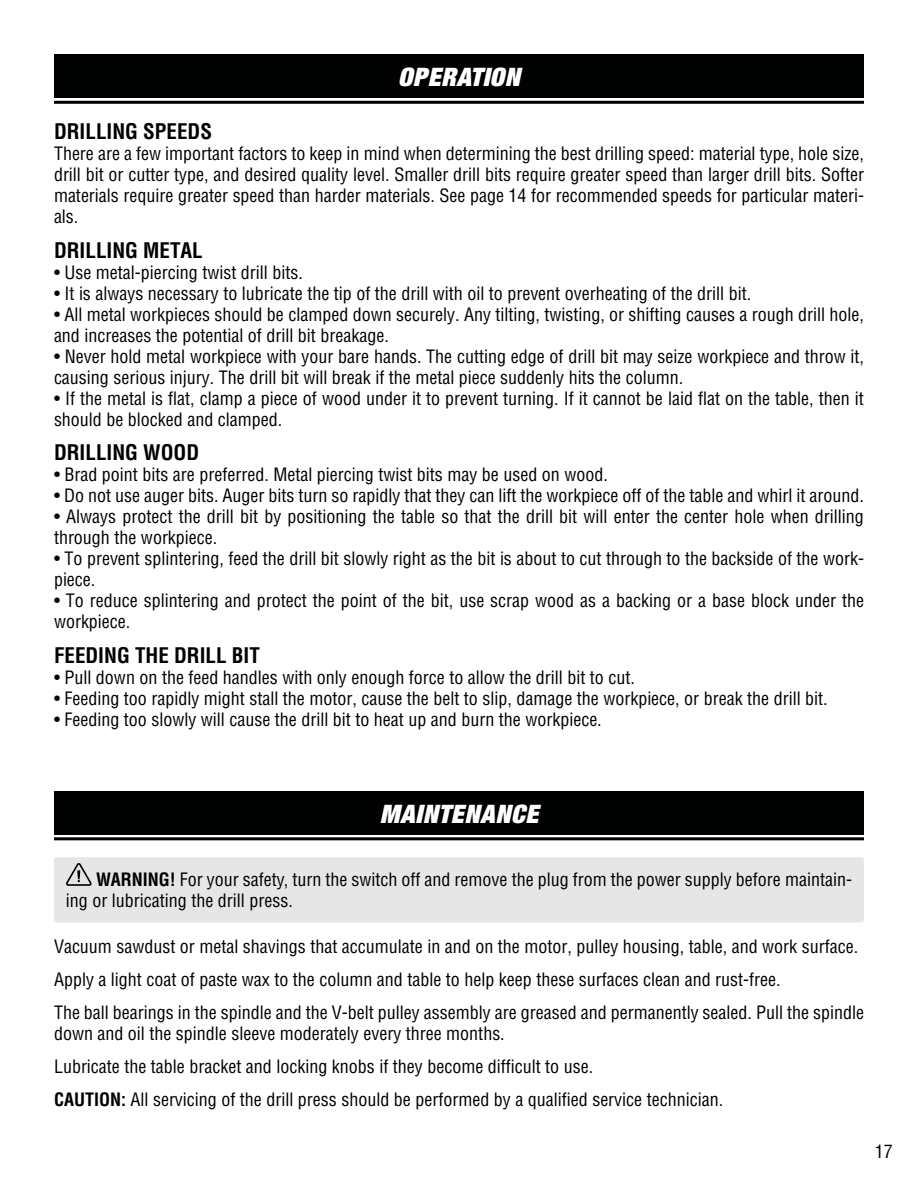
<style>
.page{position:relative;width:918px;height:1188px;background:#fff}
.page>*{position:absolute;margin:0;border:0;box-sizing:border-box;transform-origin:0 0}
.t1{font:italic 900 expanded 25.5px "Helvetica Neue";letter-spacing:.025em;color:#fff}
.t2{font:700 condensed 21px "Helvetica LT Std";color:#000}
.t3{font:condensed 18px/21px "Helvetica LT Std";color:#000}
.s1{font-weight:700}
</style>
<div class="page">
<div style="left:54px;top:54px;width:810px;height:44px;background:#000101"></div>
<hr style="left:54px;top:101px;width:810px;height:3px;background:#000">
<div style="left:54px;top:791px;width:810px;height:44px;background:#000101"></div>
<hr style="left:54px;top:837px;width:810px;height:3px;background:#000">
<div style="left:54px;top:857px;width:810px;height:66px;background:#e6e6e6;border-radius:3px"></div>
<svg style="left:66px;top:863px;width:26px;height:23px"></svg>
<h1 class="t1" style="left:398px;top:61px;width:123px">OPERATION</h1>
<p class="t2" style="left:54px;top:118px;width:160px">DRILLING SPEEDS</p>
<p class="t3" style="left:54px;top:143px;width:812px;text-align:justify">There are a few important factors to keep in mind when determining the best drilling speed: material type, hole size, drill bit or cutter type, and desired quality level. Smaller drill bits require greater speed than larger drill bits. Softer materials require greater speed than harder materials. See page 14 for recommended speeds for particular materi&shy;als.</p>
<p class="t2" style="left:54px;top:237px;width:150px">DRILLING METAL</p>
<p class="t3" style="left:54px;top:261px;width:250px">• Use metal-piercing twist drill bits.</p>
<p class="t3" style="left:54px;top:282px;width:699px">• It is always necessary to lubricate the tip of the drill with oil to prevent overheating of the drill bit.</p>
<p class="t3" style="left:54px;top:303px;width:812px">• All metal workpieces should be clamped down securely. Any tilting, twisting, or shifting causes a rough drill hole, and increases the potential of drill bit breakage.</p>
<p class="t3" style="left:54px;top:345px;width:812px">• Never hold metal workpiece with your bare hands. The cutting edge of drill bit may seize workpiece and throw it, causing serious injury. The drill bit will break if the metal piece suddenly hits the column.</p>
<p class="t3" style="left:54px;top:387px;width:811px">• If the metal is flat, clamp a piece of wood under it to prevent turning. If it cannot be laid flat on the table, then it should be blocked and clamped.</p>
<p class="t2" style="left:54px;top:439px;width:147px">DRILLING WOOD</p>
<p class="t3" style="left:54px;top:464px;width:555px">• Brad point bits are preferred. Metal piercing twist bits may be used on wood.</p>
<p class="t3" style="left:54px;top:485px;width:812px">• Do not use auger bits. Auger bits turn so rapidly that they can lift the workpiece off of the table and whirl it around.</p>
<p class="t3" style="left:54px;top:506px;width:811px">• Always protect the drill bit by positioning the table so that the drill bit will enter the center hole when drilling through the workpiece.</p>
<p class="t3" style="left:54px;top:548px;width:812px">• To prevent splintering, feed the drill bit slowly right as the bit is about to cut through to the backside of the work&shy;piece.</p>
<p class="t3" style="left:54px;top:590px;width:812px">• To reduce splintering and protect the point of the bit, use scrap wood as a backing or a base block under the workpiece.</p>
<p class="t2" style="left:54px;top:642px;width:207px">FEEDING THE DRILL BIT</p>
<p class="t3" style="left:54px;top:666px;width:582px">• Pull down on the feed handles with only enough force to allow the drill bit to cut.</p>
<p class="t3" style="left:54px;top:687px;width:775px">• Feeding too rapidly might stall the motor, cause the belt to slip, damage the workpiece, or break the drill bit.</p>
<p class="t3" style="left:54px;top:708px;width:549px">• Feeding too slowly will cause the drill bit to heat up and burn the workpiece.</p>
<h1 class="t1" style="left:380px;top:797px;width:160px">MAINTENANCE</h1>
<p class="t3" style="left:66px;top:869px;width:788px;text-indent:30px"><span class="s1">WARNING!</span> For your safety, turn the switch off and remove the plug from the power supply before maintain&shy;ing or lubricating the drill press.</p>
<p class="t3" style="left:54px;top:929px;width:812px;line-height:33px">Vacuum sawdust or metal shavings that accumulate in and on the motor, pulley housing, table, and work surface.<br>Apply a light coat of paste wax to the column and table to help keep these surfaces clean and rust-free.<br>The ball bearings in the spindle and the V-belt pulley assembly are greased and permanently sealed. Pull the spindle</p>
<p class="t3" style="left:54px;top:1016px;width:671px;line-height:33px">down and oil the spindle sleeve moderately every three months.<br>Lubricate the table bracket and locking knobs if they become difficult to use.<br><span class="s1">CAUTION:</span> All servicing of the drill press should be performed by a qualified service technician.</p>
<p class="t3" style="left:875px;top:1141px;width:19px">17</p>
</div>
